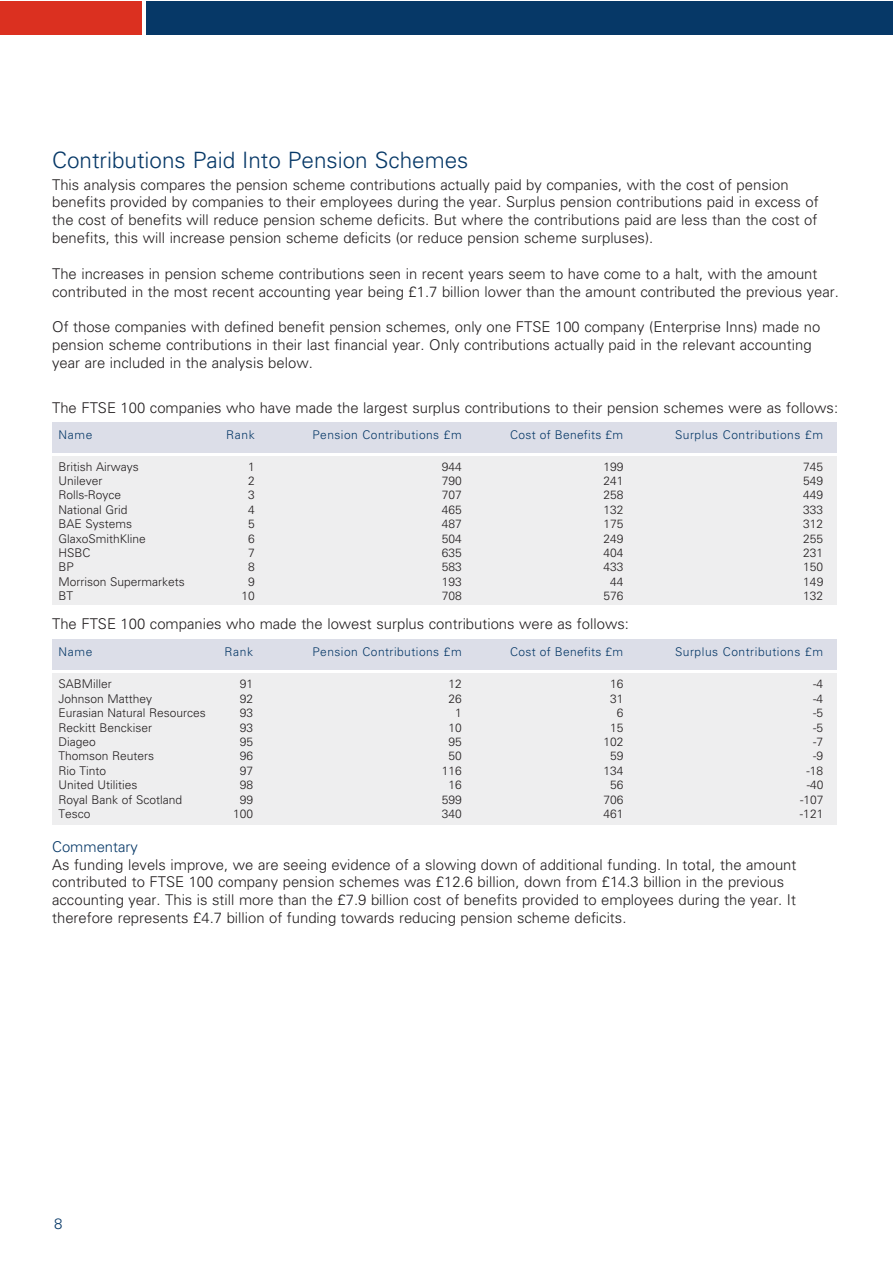
<style>
.page{position:relative;width:893px;height:1263px;background:#fff}
.page>*{position:absolute;margin:0;border:0;box-sizing:border-box;transform-origin:0 0}
.t1{font:300 22.5px "Univers CE";color:#063867}
.t2{font:300 15px "Univers CE";color:#063867}
.t3{font:300 14.85px/17.9px "Univers CE";color:#231f20}
.t4{font:300 14.85px "Univers CE";color:#063867}
.t5{font:300 12px "Univers CE";color:#231f20}
.t6{font:300 12px "Univers CE";letter-spacing:.04em;color:#063867}
.t7{font:300 12px "Univers CE";letter-spacing:.02em;color:#063867}
</style>
<div class="page">
<div style="left:147px;top:1px;width:745px;height:33px;background:#063867"></div>
<div style="left:0;top:1px;width:142px;height:33px;background:#db3020"></div>
<div style="left:53px;top:456px;width:784px;height:149px;background:#eeeeef"></div>
<div style="left:52px;top:422px;width:784px;height:30px;background:#dcdee8"></div>
<div style="left:53px;top:674px;width:784px;height:151px;background:#eeeeef"></div>
<div style="left:52px;top:639px;width:784px;height:30px;background:#dcdee8"></div>
<h1 class="t1" style="left:52px;top:152px;width:418px">Contributions Paid Into Pension Schemes</h1>
<p class="t3" style="left:52px;top:177px;width:768px">This analysis compares the pension scheme contributions actually paid by companies, with the cost of pension benefits provided by companies to their employees during the year. Surplus pension contributions paid in excess of the cost of benefits will reduce pension scheme deficits. But where the contributions paid are less than the cost of benefits, this will increase pension scheme deficits (or reduce pension scheme surpluses).</p>
<p class="t3" style="left:52px;top:266px;width:788px">The increases in pension scheme contributions seen in recent years seem to have come to a halt, with the amount contributed in the most recent accounting year being £1.7 billion lower than the amount contributed the previous year.</p>
<p class="t3" style="left:52px;top:319px;width:770px">Of those companies with defined benefit pension schemes, only one FTSE 100 company (Enterprise Inns) made no pension scheme contributions in their last financial year. Only contributions actually paid in the relevant accounting year are included in the analysis below.</p>
<p class="t3" style="left:52px;top:400px;width:787px">The FTSE 100 companies who have made the largest surplus contributions to their pension schemes were as follows:</p>
<p class="t6" style="left:59px;top:430px;width:35px">Name</p>
<p class="t6" style="left:226px;top:430px;width:30px">Rank</p>
<p class="t6" style="left:312px;top:430px;width:151px">Pension Contributions £m</p>
<p class="t7" style="left:510px;top:430px;width:114px">Cost of Benefits £m</p>
<p class="t6" style="left:675px;top:430px;width:149px">Surplus Contributions £m</p>
<p class="t5" style="left:59px;top:462px;width:82px">British Airways</p>
<p class="t5" style="left:248px;top:462px;width:8px">1</p>
<p class="t5" style="left:442px;top:462px;width:22px">944</p>
<p class="t5" style="left:603px;top:462px;width:22px">199</p>
<p class="t5" style="left:803px;top:462px;width:22px">745</p>
<p class="t5" style="left:59px;top:476px;width:46px">Unilever</p>
<p class="t5" style="left:248px;top:476px;width:8px">2</p>
<p class="t5" style="left:442px;top:476px;width:22px">790</p>
<p class="t5" style="left:603px;top:476px;width:22px">241</p>
<p class="t5" style="left:803px;top:476px;width:22px">549</p>
<p class="t5" style="left:59px;top:491px;width:64px">Rolls-Royce</p>
<p class="t5" style="left:248px;top:491px;width:8px">3</p>
<p class="t5" style="left:442px;top:491px;width:22px">707</p>
<p class="t5" style="left:603px;top:491px;width:22px">258</p>
<p class="t5" style="left:803px;top:491px;width:22px">449</p>
<p class="t5" style="left:59px;top:505px;width:70px">National Grid</p>
<p class="t5" style="left:248px;top:505px;width:8px">4</p>
<p class="t5" style="left:442px;top:505px;width:22px">465</p>
<p class="t5" style="left:603px;top:505px;width:22px">132</p>
<p class="t5" style="left:803px;top:505px;width:22px">333</p>
<p class="t5" style="left:59px;top:519px;width:75px">BAE Systems</p>
<p class="t5" style="left:248px;top:519px;width:8px">5</p>
<p class="t5" style="left:442px;top:519px;width:22px">487</p>
<p class="t5" style="left:603px;top:519px;width:22px">175</p>
<p class="t5" style="left:803px;top:519px;width:22px">312</p>
<p class="t5" style="left:59px;top:534px;width:89px">GlaxoSmithKline</p>
<p class="t5" style="left:248px;top:534px;width:8px">6</p>
<p class="t5" style="left:442px;top:534px;width:22px">504</p>
<p class="t5" style="left:603px;top:534px;width:22px">249</p>
<p class="t5" style="left:803px;top:534px;width:22px">255</p>
<p class="t5" style="left:59px;top:548px;width:34px">HSBC</p>
<p class="t5" style="left:248px;top:548px;width:8px">7</p>
<p class="t5" style="left:442px;top:548px;width:22px">635</p>
<p class="t5" style="left:603px;top:548px;width:22px">404</p>
<p class="t5" style="left:803px;top:548px;width:22px">231</p>
<p class="t5" style="left:59px;top:563px;width:17px">BP</p>
<p class="t5" style="left:248px;top:563px;width:8px">8</p>
<p class="t5" style="left:442px;top:563px;width:22px">583</p>
<p class="t5" style="left:603px;top:563px;width:22px">433</p>
<p class="t5" style="left:803px;top:563px;width:22px">150</p>
<p class="t5" style="left:59px;top:577px;width:128px">Morrison Supermarkets</p>
<p class="t5" style="left:248px;top:577px;width:8px">9</p>
<p class="t5" style="left:442px;top:577px;width:22px">193</p>
<p class="t5" style="left:610px;top:577px;width:15px">44</p>
<p class="t5" style="left:803px;top:577px;width:22px">149</p>
<p class="t5" style="left:59px;top:591px;width:16px">BT</p>
<p class="t5" style="left:241px;top:591px;width:15px">10</p>
<p class="t5" style="left:442px;top:591px;width:22px">708</p>
<p class="t5" style="left:603px;top:591px;width:22px">576</p>
<p class="t5" style="left:803px;top:591px;width:22px">132</p>
<p class="t3" style="left:52px;top:616px;width:578px">The FTSE 100 companies who made the lowest surplus contributions were as follows:</p>
<p class="t6" style="left:59px;top:648px;width:35px">Name</p>
<p class="t6" style="left:224px;top:648px;width:30px">Rank</p>
<p class="t6" style="left:312px;top:648px;width:151px">Pension Contributions £m</p>
<p class="t7" style="left:510px;top:648px;width:114px">Cost of Benefits £m</p>
<p class="t6" style="left:675px;top:648px;width:149px">Surplus Contributions £m</p>
<p class="t5" style="left:59px;top:680px;width:55px">SABMiller</p>
<p class="t5" style="left:240px;top:680px;width:15px">91</p>
<p class="t5" style="left:448px;top:680px;width:15px">12</p>
<p class="t5" style="left:610px;top:680px;width:15px">16</p>
<p class="t5" style="left:813px;top:680px;width:12px">-4</p>
<p class="t5" style="left:59px;top:694px;width:95px">Johnson Matthey</p>
<p class="t5" style="left:240px;top:694px;width:15px">92</p>
<p class="t5" style="left:448px;top:694px;width:15px">26</p>
<p class="t5" style="left:610px;top:694px;width:15px">31</p>
<p class="t5" style="left:813px;top:694px;width:12px">-4</p>
<p class="t5" style="left:59px;top:708px;width:149px">Eurasian Natural Resources</p>
<p class="t5" style="left:240px;top:708px;width:15px">93</p>
<p class="t5" style="left:455px;top:708px;width:8px">1</p>
<p class="t5" style="left:617px;top:708px;width:8px">6</p>
<p class="t5" style="left:813px;top:708px;width:12px">-5</p>
<p class="t5" style="left:59px;top:723px;width:95px">Reckitt Benckiser</p>
<p class="t5" style="left:240px;top:723px;width:15px">93</p>
<p class="t5" style="left:448px;top:723px;width:15px">10</p>
<p class="t5" style="left:610px;top:723px;width:15px">15</p>
<p class="t5" style="left:813px;top:723px;width:12px">-5</p>
<p class="t5" style="left:59px;top:737px;width:39px">Diageo</p>
<p class="t5" style="left:240px;top:737px;width:15px">95</p>
<p class="t5" style="left:448px;top:737px;width:15px">95</p>
<p class="t5" style="left:603px;top:737px;width:22px">102</p>
<p class="t5" style="left:813px;top:737px;width:12px">-7</p>
<p class="t5" style="left:59px;top:752px;width:97px">Thomson Reuters</p>
<p class="t5" style="left:240px;top:752px;width:15px">96</p>
<p class="t5" style="left:448px;top:752px;width:15px">50</p>
<p class="t5" style="left:610px;top:752px;width:15px">59</p>
<p class="t5" style="left:813px;top:752px;width:12px">-9</p>
<p class="t5" style="left:59px;top:766px;width:49px">Rio Tinto</p>
<p class="t5" style="left:240px;top:766px;width:15px">97</p>
<p class="t5" style="left:442px;top:766px;width:22px">116</p>
<p class="t5" style="left:603px;top:766px;width:22px">134</p>
<p class="t5" style="left:807px;top:766px;width:18px">-18</p>
<p class="t5" style="left:59px;top:780px;width:80px">United Utilities</p>
<p class="t5" style="left:240px;top:780px;width:15px">98</p>
<p class="t5" style="left:448px;top:780px;width:15px">16</p>
<p class="t5" style="left:610px;top:780px;width:15px">56</p>
<p class="t5" style="left:807px;top:780px;width:18px">-40</p>
<p class="t5" style="left:59px;top:795px;width:125px">Royal Bank of Scotland</p>
<p class="t5" style="left:240px;top:795px;width:15px">99</p>
<p class="t5" style="left:442px;top:795px;width:22px">599</p>
<p class="t5" style="left:603px;top:795px;width:22px">706</p>
<p class="t5" style="left:800px;top:795px;width:25px">-107</p>
<p class="t5" style="left:59px;top:809px;width:34px">Tesco</p>
<p class="t5" style="left:233px;top:809px;width:22px">100</p>
<p class="t5" style="left:442px;top:809px;width:22px">340</p>
<p class="t5" style="left:603px;top:809px;width:22px">461</p>
<p class="t5" style="left:800px;top:809px;width:25px">-121</p>
<p class="t4" style="left:52px;top:841px;width:87px">Commentary</p>
<p class="t3" style="left:52px;top:857px;width:746px">As funding levels improve, we are seeing evidence of a slowing down of additional funding. In total, the amount contributed to FTSE 100 company pension schemes was £12.6 billion, down from £14.3 billion in the previous accounting year. This is still more than the £7.9 billion cost of benefits provided to employees during the year. It therefore represents £4.7 billion of funding towards reducing pension scheme deficits.</p>
<p class="t2" style="left:54px;top:1218px;width:10px">8</p>
</div>
